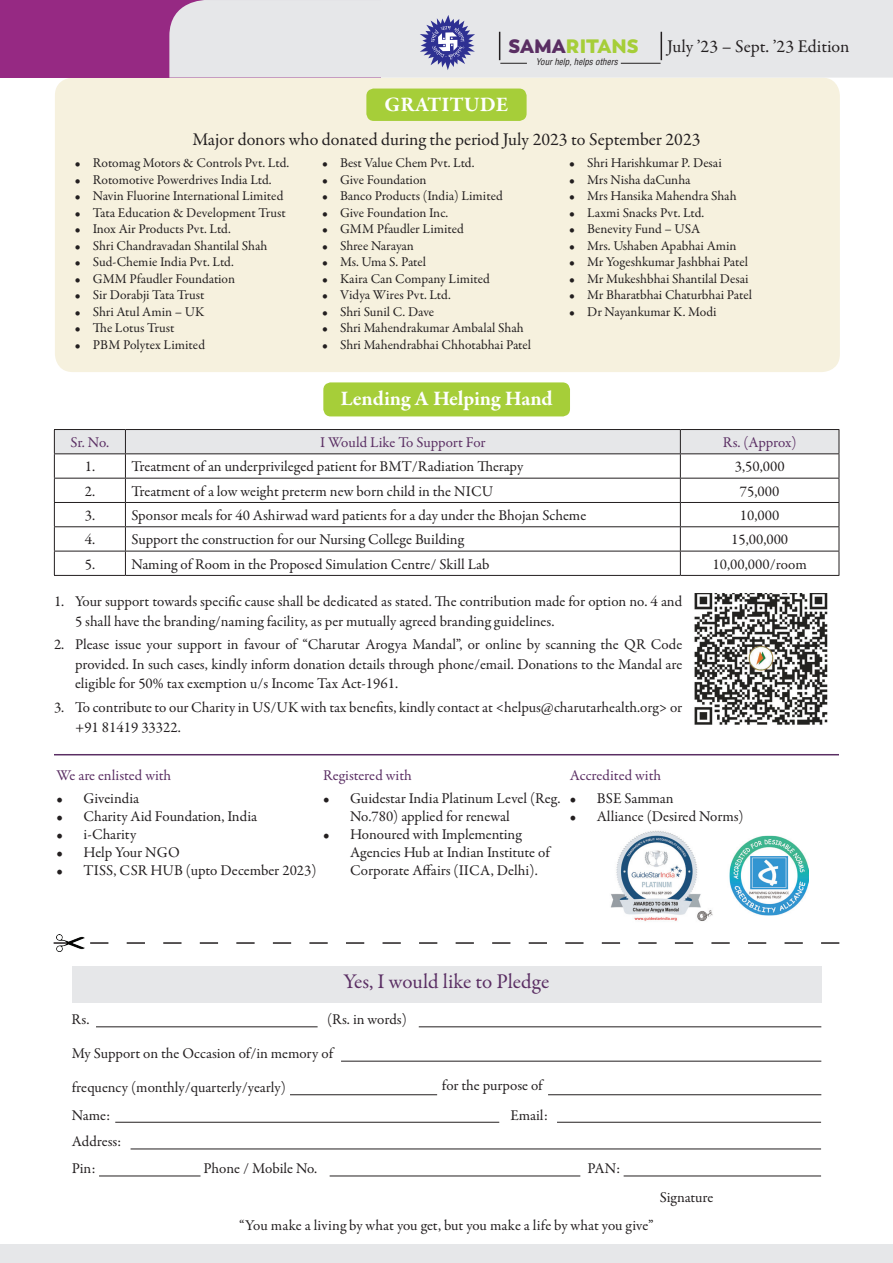
<style>
.page{position:relative;width:893px;height:1263px;background:#fff}
.page>*{position:absolute;margin:0;border:0;box-sizing:border-box;transform-origin:0 0}
.t1{font:700 21px "Garamond Premr Pro";letter-spacing:-.01em;color:#fff}
.t2{font:21px "Garamond Premr Pro";color:#5a2e63}
.t3{font:800 19.35px "Boston";color:#a6ce39}
.t4{font:18px "Garamond Premr Pro";color:#231f20}
.t5{font:15px/19.5px "Garamond Premr Pro";color:#231f20}
.t6{font:15px "Garamond Premr Pro";letter-spacing:-.005em;color:#5a2e63}
.t7{font:13.5px "Garamond Premr Pro";letter-spacing:-.005em;color:#231f20}
.t8{font:italic condensed 9px "Helvetica LT Std";color:#231f20}
.s1{color:#5a2e63}
</style>
<div class="page">
<div style="left:0;top:1245px;width:893px;height:18px;background:#e6e7e9"></div>
<div style="left:55px;top:78px;width:785px;height:294px;background:#f6f1de;border-radius:18px"></div>
<div style="left:366px;top:89px;width:161px;height:32px;background:#a6ce39;border-radius:8px"></div>
<img style="left:694px;top:593px;width:134px;height:132px">
<hr style="left:54px;top:754px;width:785px;height:1px;background:#5a2e63">
<svg style="left:54px;top:942px;width:785px;height:2px"></svg>
<img style="left:57px;top:935px;width:27px;height:16px">
<img style="left:611px;top:830px;width:197px;height:91px">
<div style="left:72px;top:966px;width:749px;height:36px;background:#e6e7e9"></div>
<hr style="left:290px;top:1094px;width:147px;height:1px;background:#231f20">
<hr style="left:131px;top:1148px;width:690px;height:1px;background:#231f20">
<hr style="left:99px;top:1175px;width:101px;height:1px;background:#231f20">
<hr style="left:330px;top:1175px;width:250px;height:1px;background:#231f20">
<hr style="left:624px;top:1175px;width:197px;height:1px;background:#231f20">
<hr style="left:96px;top:1026px;width:222px;height:1px;background:#231f20">
<hr style="left:419px;top:1026px;width:402px;height:1px;background:#231f20">
<hr style="left:341px;top:1061px;width:480px;height:1px;background:#231f20">
<hr style="left:115px;top:1122px;width:384px;height:1px;background:#231f20">
<hr style="left:557px;top:1122px;width:264px;height:1px;background:#231f20">
<div style="left:0;top:0;width:380px;height:78px;background:#962983"></div>
<div style="left:169px;top:0;width:724px;height:78px;background:#e6e7e9"></div>
<svg style="left:420px;top:15px;width:55px;height:55px;background:#9395c3"></svg>
<svg style="left:661px;top:32px;width:1px;height:28px"></svg>
<svg style="left:499px;top:32px;width:28px;height:32px"></svg>
<hr style="left:621px;top:63px;width:40px;height:1px;background:#231f20">
<hr style="left:548px;top:1094px;width:273px;height:1px;background:#231f20">
<div style="left:323px;top:382px;width:247px;height:34px;background:#a6ce39;border-radius:8px"></div>
<svg style="left:54px;top:429px;width:786px;height:146px"></svg>
<hr style="left:54px;top:575px;width:71px;height:1px;background:#231f20">
<hr style="left:125px;top:575px;width:555px;height:1px;background:#231f20">
<hr style="left:680px;top:575px;width:159px;height:1px;background:#231f20">
<p class="t3" style="left:508px;top:34px;width:132px"><span class="s1">SAMA</span>RITANS</p>
<p class="t8" style="left:536px;top:56px;width:83px">Your help, helps others</p>
<p class="t4" style="left:667px;top:35px;width:184px">July ’23 – Sept. ’23 Edition</p>
<h1 class="t1" style="left:385px;top:91px;width:125px">GRATITUDE</h1>
<p class="t4" style="left:192px;top:128px;width:510px">Major donors who donated during the period July 2023 to September 2023</p>
<p class="t7" style="left:75px;top:155px;width:216px">• Rotomag Motors &amp; Controls Pvt. Ltd.</p>
<p class="t7" style="left:75px;top:171px;width:198px">• Rotomotive Powerdrives India Ltd.</p>
<p class="t7" style="left:75px;top:188px;width:210px">• Navin Fluorine International Limited</p>
<p class="t7" style="left:75px;top:204px;width:212px">• Tata Education &amp; Development Trust</p>
<p class="t7" style="left:75px;top:221px;width:158px">• Inox Air Products Pvt. Ltd.</p>
<p class="t7" style="left:75px;top:237px;width:194px">• Shri Chandravadan Shantilal Shah</p>
<p class="t7" style="left:75px;top:254px;width:161px">• Sud-Chemie India Pvt. Ltd.</p>
<p class="t7" style="left:75px;top:270px;width:162px">• GMM Pfaudler Foundation</p>
<p class="t7" style="left:75px;top:287px;width:131px">• Sir Dorabji Tata Trust</p>
<p class="t7" style="left:75px;top:303px;width:131px">• Shri Atul Amin – UK</p>
<p class="t7" style="left:75px;top:320px;width:101px">• The Lotus Trust</p>
<p class="t7" style="left:75px;top:336px;width:132px">• PBM Polytex Limited</p>
<p class="t7" style="left:322px;top:155px;width:154px">• Best Value Chem Pvt. Ltd.</p>
<p class="t7" style="left:322px;top:171px;width:106px">• Give Foundation</p>
<p class="t7" style="left:322px;top:188px;width:182px">• Banco Products (India) Limited</p>
<p class="t7" style="left:322px;top:204px;width:128px">• Give Foundation Inc.</p>
<p class="t7" style="left:322px;top:221px;width:143px">• GMM Pfaudler Limited</p>
<p class="t7" style="left:322px;top:237px;width:93px">• Shree Narayan</p>
<p class="t7" style="left:322px;top:254px;width:106px">• Ms. Uma S. Patel</p>
<p class="t7" style="left:322px;top:270px;width:169px">• Kaira Can Company Limited</p>
<p class="t7" style="left:322px;top:287px;width:130px">• Vidya Wires Pvt. Ltd.</p>
<p class="t7" style="left:322px;top:303px;width:114px">• Shri Sunil C. Dave</p>
<p class="t7" style="left:322px;top:320px;width:203px">• Shri Mahendrakumar Ambalal Shah</p>
<p class="t7" style="left:322px;top:336px;width:211px">• Shri Mahendrabhai Chhotabhai Patel</p>
<h1 class="t1" style="left:341px;top:385px;width:214px">Lending A Helping Hand</h1>
<p class="t7" style="left:569px;top:155px;width:154px">• Shri Harishkumar P. Desai</p>
<p class="t7" style="left:569px;top:171px;width:123px">• Mrs Nisha daCunha</p>
<p class="t7" style="left:569px;top:188px;width:169px">• Mrs Hansika Mahendra Shah</p>
<p class="t7" style="left:569px;top:204px;width:137px">• Laxmi Snacks Pvt. Ltd.</p>
<p class="t7" style="left:569px;top:221px;width:133px">• Benevity Fund – USA</p>
<p class="t7" style="left:569px;top:237px;width:169px">• Mrs. Ushaben Apabhai Amin</p>
<p class="t7" style="left:569px;top:254px;width:180px">• Mr Yogeshkumar Jashbhai Patel</p>
<p class="t7" style="left:569px;top:270px;width:181px">• Mr Mukeshbhai Shantilal Desai</p>
<p class="t7" style="left:569px;top:287px;width:184px">• Mr Bharatbhai Chaturbhai Patel</p>
<p class="t7" style="left:569px;top:303px;width:149px">• Dr Nayankumar K. Modi</p>
<p class="t6" style="left:71px;top:433px;width:40px">Sr. No.</p>
<p class="t6" style="left:320px;top:433px;width:167px">I Would Like To Support For</p>
<p class="t6" style="left:723px;top:433px;width:75px">Rs. (Approx)</p>
<p class="t5" style="left:85px;top:457px;width:12px">1.</p>
<p class="t5" style="left:131px;top:457px;width:393px">Treatment of an underprivileged patient for BMT/Radiation Therapy</p>
<p class="t5" style="left:735px;top:457px;width:51px">3,50,000</p>
<p class="t5" style="left:85px;top:482px;width:12px">2.</p>
<p class="t5" style="left:131px;top:482px;width:363px">Treatment of a low weight preterm new born child in the NICU</p>
<p class="t5" style="left:740px;top:482px;width:41px">75,000</p>
<p class="t5" style="left:85px;top:506px;width:12px">3.</p>
<p class="t5" style="left:131px;top:506px;width:456px">Sponsor meals for 40 Ashirwad ward patients for a day under the Bhojan Scheme</p>
<p class="t5" style="left:740px;top:506px;width:41px">10,000</p>
<p class="t5" style="left:85px;top:530px;width:12px">4.</p>
<p class="t5" style="left:131px;top:530px;width:334px">Support the construction for our Nursing College Building</p>
<p class="t5" style="left:731px;top:530px;width:59px">15,00,000</p>
<p class="t5" style="left:85px;top:555px;width:12px">5.</p>
<p class="t5" style="left:131px;top:555px;width:359px">Naming of Room in the Proposed Simulation Centre/ Skill Lab</p>
<p class="t5" style="left:713px;top:555px;width:96px">10,00,000/room</p>
<p class="t5" style="left:75px;top:592px;width:609px;text-indent:-21px">1. Your support towards specific cause shall be dedicated as stated. The contribution made for option no. 4 and<br>5 shall have the branding/naming facility, as per mutually agreed branding guidelines.</p>
<p class="t5" style="left:75px;top:635px;width:609px;text-align:justify;text-indent:-21px">2. Please issue your support in favour of “Charutar Arogya Mandal”, or online by scanning the QR Code provided. In such cases, kindly inform donation details through phone/email. Donations to the Mandal are eligible for 50% tax exemption u/s Income Tax Act-1961.</p>
<p class="t5" style="left:75px;top:698px;width:609px;text-indent:-21px">3. To contribute to our Charity in US/UK with tax benefits, kindly contact at &lt;helpus@charutarhealth.org&gt; or +91 81419 33322.</p>
<p class="t6" style="left:57px;top:766px;width:116px">We are enlisted with</p>
<p class="t6" style="left:323px;top:766px;width:90px">Registered with</p>
<p class="t5" style="left:350px;top:790px;width:212px;line-height:18px;text-indent:-27px">• Guidestar India Platinum Level (Reg.<br>No.780) applied for renewal</p>
<p class="t5" style="left:350px;top:826px;width:201px;line-height:18px;text-indent:-27px">• Honoured with Implementing<br>Agencies Hub at Indian Institute of<br>Corporate Affairs (IICA, Delhi).</p>
<p class="t6" style="left:570px;top:766px;width:93px">Accredited with</p>
<p class="t5" style="left:57px;top:789px;width:84px">• Giveindia</p>
<p class="t5" style="left:57px;top:807px;width:202px">• Charity Aid Foundation, India</p>
<p class="t5" style="left:57px;top:825px;width:81px">• i-Charity</p>
<p class="t5" style="left:57px;top:843px;width:125px">• Help Your NGO</p>
<p class="t5" style="left:57px;top:861px;width:262px">• TISS, CSR HUB (upto December 2023)</p>
<p class="t5" style="left:570px;top:789px;width:105px">• BSE Samman</p>
<p class="t5" style="left:570px;top:807px;width:175px">• Alliance (Desired Norms)</p>
<h1 class="t2" style="left:344px;top:969px;width:207px">Yes, I would like to Pledge</h1>
<p class="t5" style="left:72px;top:1010px;width:19px">Rs.</p>
<p class="t5" style="left:327px;top:1010px;width:81px">(Rs. in words)</p>
<p class="t5" style="left:72px;top:1044px;width:263px">My Support on the Occasion of/in memory of</p>
<p class="t5" style="left:72px;top:1078px;width:215px">frequency (monthly/quarterly/yearly)</p>
<p class="t5" style="left:442px;top:1076px;width:102px">for the purpose of</p>
<p class="t5" style="left:72px;top:1128px;width:51px;line-height:27px">Address:<br>Pin:</p>
<p class="t5" style="left:72px;top:1105px;width:40px">Name:</p>
<p class="t5" style="left:510px;top:1105px;width:39px">Email:</p>
<p class="t5" style="left:203px;top:1159px;width:115px">Phone / Mobile No.</p>
<p class="t5" style="left:587px;top:1159px;width:34px">PAN:</p>
<p class="t5" style="left:660px;top:1188px;width:55px">Signature</p>
<p class="t5" style="left:239px;top:1216px;width:416px">“You make a living by what you get, but you make a life by what you give”</p>
</div>
